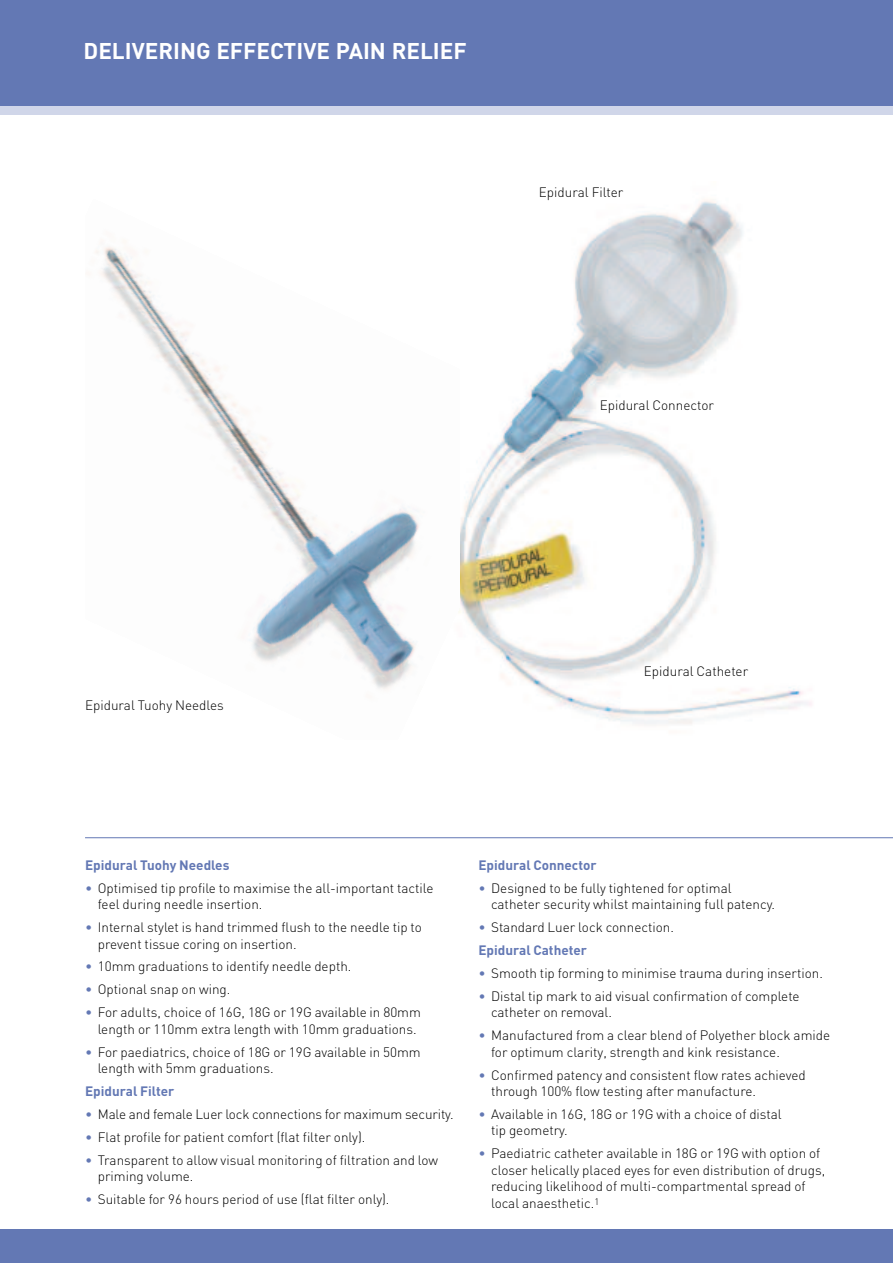
<style>
.page{position:relative;width:893px;height:1263px;background:#fff}
.page>*{position:absolute;margin:0;border:0;box-sizing:border-box;transform-origin:0 0}
.t1{font:700 22.5px "DIN";color:#fff}
.t2{font:300 13.5px/16.5px "DIN";color:#000}
.t3{font:700 13.5px "DIN";color:#6378b4}
.s1{color:#6378b4}
.s2{font-weight:700;color:#6378b4}
</style>
<div class="page">
<div style="left:0;top:0;width:893px;height:106px;background:#6378b4"></div>
<div style="left:0;top:106px;width:893px;height:9px;background:#d0d6e9"></div>
<div style="left:0;top:1229px;width:893px;height:34px;background:#6378b4"></div>
<hr style="left:85px;top:837px;width:808px;height:1px;background:#6378b4">
<img style="left:459px;top:200px;width:353px;height:524px">
<img style="left:95px;top:247px;width:364px;height:443px">
<h1 class="t1" style="left:84px;top:39px;width:385px">DELIVERING EFFECTIVE PAIN RELIEF</h1>
<p class="t2" style="left:539px;top:184px;width:86px">Epidural Filter</p>
<p class="t2" style="left:600px;top:397px;width:116px">Epidural Connector</p>
<p class="t2" style="left:85px;top:697px;width:140px">Epidural Tuohy Needles</p>
<p class="t2" style="left:644px;top:663px;width:106px">Epidural Catheter</p>
<p class="t3" style="left:85px;top:857px;width:146px">Epidural Tuohy Needles</p>
<p class="t2" style="left:98px;top:880px;width:337px;text-indent:-13px"><span class="s1">•</span> Optimised tip profile to maximise the all-important tactile feel during needle insertion.</p>
<p class="t2" style="left:98px;top:919px;width:326px;text-indent:-13px"><span class="s1">•</span> Internal stylet is hand trimmed flush to the needle tip to prevent tissue coring on insertion.</p>
<p class="t2" style="left:85px;top:958px;width:268px"><span class="s1">•</span> 10mm graduations to identify needle depth.</p>
<p class="t2" style="left:85px;top:981px;width:147px"><span class="s1">•</span> Optional snap on wing.</p>
<p class="t2" style="left:98px;top:1004px;width:325px;text-indent:-13px"><span class="s1">•</span> For adults, choice of 16G, 18G or 19G available in 80mm length or 110mm extra length with 10mm graduations.</p>
<p class="t2" style="left:98px;top:1044px;width:324px;text-indent:-13px"><span class="s1">•</span> For paediatrics, choice of 18G or 19G available in 50mm length with 5mm graduations.</p>
<p class="t3" style="left:85px;top:1083px;width:91px">Epidural Filter</p>
<p class="t2" style="left:85px;top:1106px;width:370px"><span class="s1">•</span> Male and female Luer lock connections for maximum security.</p>
<p class="t2" style="left:85px;top:1129px;width:282px"><span class="s1">•</span> Flat profile for patient comfort (flat filter only).</p>
<p class="t2" style="left:98px;top:1152px;width:342px;text-indent:-13px"><span class="s1">•</span> Transparent to allow visual monitoring of filtration and low priming volume.</p>
<p class="t2" style="left:85px;top:1191px;width:306px"><span class="s1">•</span> Suitable for 96 hours period of use (flat filter only).</p>
<p class="t3" style="left:478px;top:857px;width:120px">Epidural Connector</p>
<p class="t2" style="left:491px;top:880px;width:285px;text-indent:-13px"><span class="s1">•</span> Designed to be fully tightened for optimal catheter security whilst maintaining full patency.</p>
<p class="t2" style="left:478px;top:916px;width:197px;line-height:23px"><span class="s1">•</span> Standard Luer lock connection.<br><span class="s2">Epidural Catheter</span></p>
<p class="t2" style="left:478px;top:965px;width:346px"><span class="s1">•</span> Smooth tip forming to minimise trauma during insertion.</p>
<p class="t2" style="left:491px;top:988px;width:310px;text-indent:-13px"><span class="s1">•</span> Distal tip mark to aid visual confirmation of complete catheter on removal.</p>
<p class="t2" style="left:491px;top:1027px;width:341px;text-indent:-13px"><span class="s1">•</span> Manufactured from a clear blend of Polyether block amide for optimum clarity, strength and kink resistance.</p>
<p class="t2" style="left:491px;top:1066px;width:316px;text-indent:-13px"><span class="s1">•</span> Confirmed patency and consistent flow rates achieved through 100% flow testing after manufacture.</p>
<p class="t2" style="left:491px;top:1106px;width:292px;text-indent:-13px"><span class="s1">•</span> Available in 16G, 18G or 19G with a choice of distal tip geometry.</p>
<p class="t2" style="left:491px;top:1145px;width:336px;text-indent:-13px"><span class="s1">•</span> Paediatric catheter available in 18G or 19G with option of closer helically placed eyes for even distribution of drugs, reducing likelihood of multi-compartmental spread of local anaesthetic.<sup>1</sup></p>
</div>
